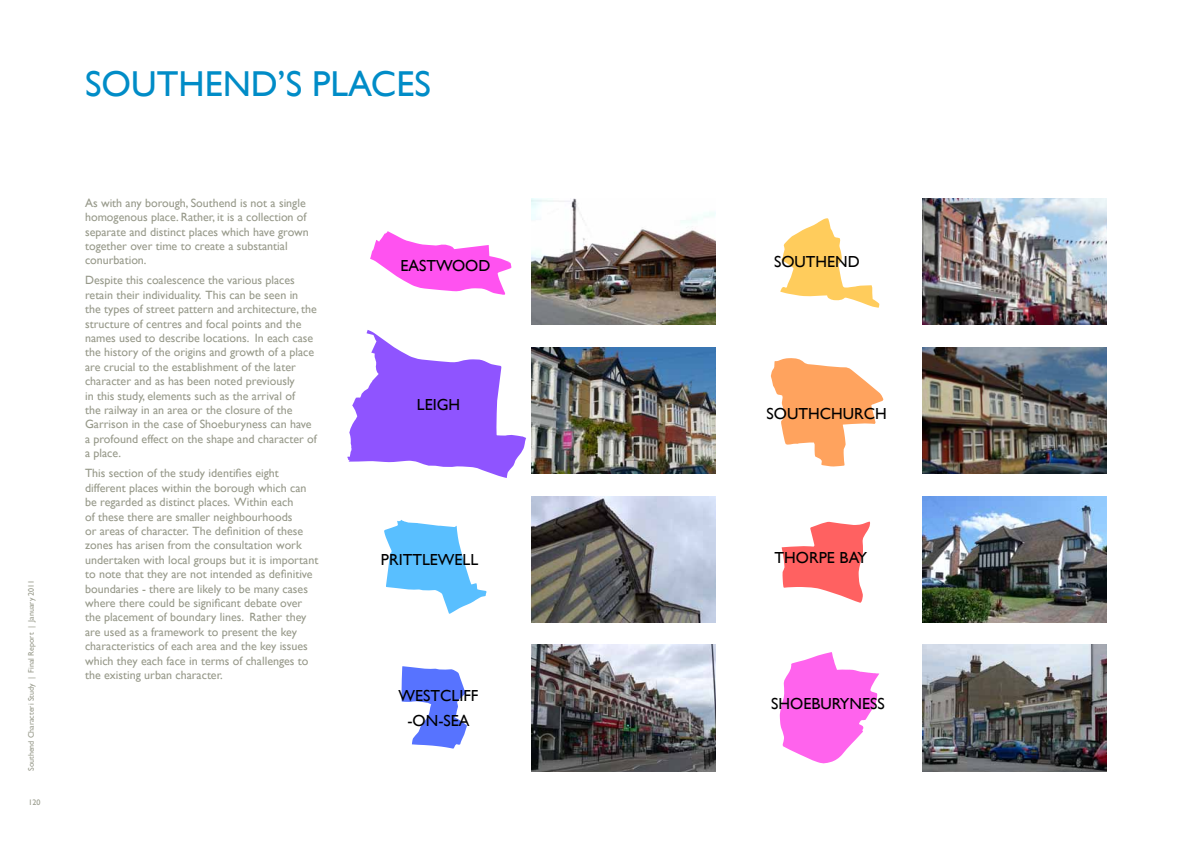
<style>
.page{position:relative;width:1191px;height:842px;background:#fff}
.page>*{position:absolute;margin:0;border:0;box-sizing:border-box;transform-origin:0 0}
.t1{font:36px "Gill Sans";color:#008cc7}
.t2{font:16px/24.9px "Gill Sans";color:#000}
.t3{font:12px/14.4px "Gill Sans";color:#97998a}
.t4{font:8px "Gill Sans";color:#97998a}
</style>
<div class="page">
<img style="left:531px;top:198px;width:184px;height:127px">
<img style="left:531px;top:347px;width:184px;height:127px">
<img style="left:531px;top:496px;width:184px;height:126px">
<img style="left:531px;top:645px;width:184px;height:126px">
<img style="left:922px;top:198px;width:184px;height:127px">
<img style="left:922px;top:347px;width:184px;height:127px">
<img style="left:922px;top:645px;width:184px;height:126px">
<img style="left:922px;top:496px;width:184px;height:126px">
<svg style="left:780px;top:218px;width:99px;height:90px"></svg>
<svg style="left:770px;top:358px;width:113px;height:109px"></svg>
<svg style="left:781px;top:521px;width:89px;height:82px"></svg>
<svg style="left:347px;top:330px;width:179px;height:148px"></svg>
<svg style="left:384px;top:520px;width:103px;height:94px"></svg>
<svg style="left:779px;top:652px;width:100px;height:112px"></svg>
<svg style="left:401px;top:666px;width:66px;height:83px"></svg>
<svg style="left:370px;top:231px;width:141px;height:64px"></svg>
<p class="t4" style="left:27px;top:771px;width:193px;rotate:-90deg">Southend Characteri Study | Final Report | January 2011</p>
<p class="t4" style="left:28px;top:798px;width:13px">120</p>
<h1 class="t1" style="left:85px;top:63px;width:347px">SOUTHEND’S PLACES</h1>
<p class="t3" style="left:85px;top:196px;width:225px">As with any borough, Southend is not a single homogenous place. Rather, it is a collection of separate and distinct places which have grown together over time to create a substantial conurbation.</p>
<p class="t3" style="left:85px;top:273px;width:233px">Despite this coalescence the various places retain their individuality. This can be seen in<br>the types of street pattern and architecture, the structure of centres and focal points and the names used to describe locations. In each case the history of the origins and growth of a place are crucial to the establishment of the later character and as has been noted previously<br>in this study, elements such as the arrival of<br>the railway in an area or the closure of the Garrison in the case of Shoeburyness can have a profound effect on the shape and character of a place.</p>
<p class="t3" style="left:85px;top:466px;width:235px">This section of the study identifies eight different places within the borough which can be regarded as distinct places. Within each<br>of these there are smaller neighbourhoods<br>or areas of character. The definition of these zones has arisen from the consultation work undertaken with local groups but it is important to note that they are not intended as definitive boundaries - there are likely to be many cases where there could be significant debate over the placement of boundary lines. Rather they are used as a framework to present the key characteristics of each area and the key issues which they each face in terms of challenges to the existing urban character.</p>
<h2 class="t2" style="left:400px;top:253px;width:21px">Eastwood</h2>
<h2 class="t2" style="left:417px;top:392px;width:45px">Leigh</h2>
<h2 class="t2" style="left:381px;top:547px;width:18px">Prittlewell</h2>
<h2 class="t2" style="left:407px;top:683px;width:54px;text-indent:-9px">Westcliff -on-Sea</h2>
<h2 class="t2" style="left:774px;top:250px;width:20px">Sout</h2>
<h2 class="t2" style="left:815px;top:250px;width:23px">hend</h2>
<h2 class="t2" style="left:766px;top:401px;width:20px">Sout</h2>
<h2 class="t2" style="left:808px;top:401px;width:46px">hchurc</h2>
<h2 class="t2" style="left:875px;top:401px;width:13px">h</h2>
<h2 class="t2" style="left:774px;top:545px;width:32px">thorpe</h2>
<h2 class="t2" style="left:839px;top:545px;width:29px">bay</h2>
<h2 class="t2" style="left:771px;top:691px;width:31px">Shoebur</h2>
<h2 class="t2" style="left:840px;top:691px;width:20px">yness</h2>
</div>
